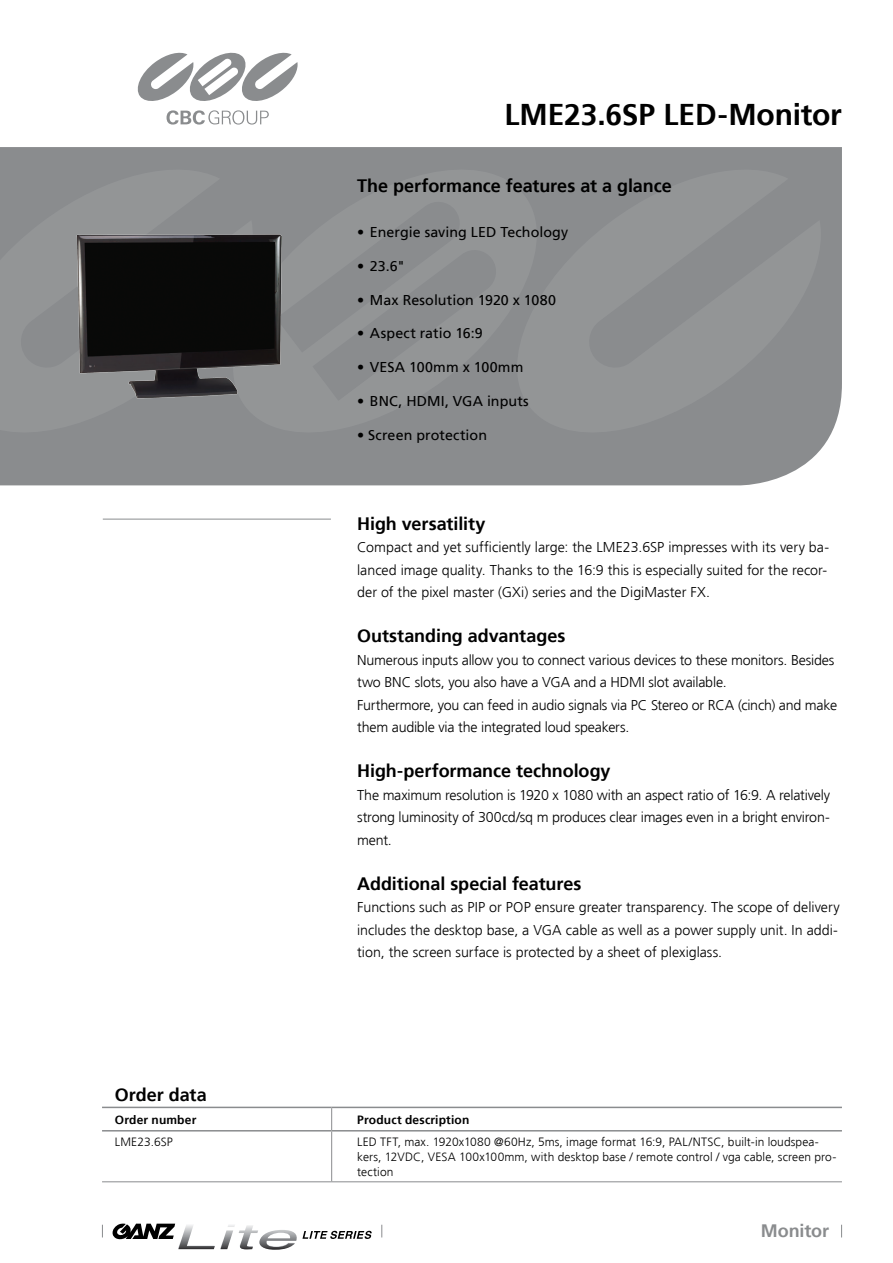
<style>
.page{position:relative;width:893px;height:1263px;background:#fff}
.page>*{position:absolute;margin:0;border:0;box-sizing:border-box;transform-origin:0 0}
.t1{font:700 30px "Frutiger LT Std";letter-spacing:-.005em;color:#000}
.t2{font:700 18px "Frutiger LT Std";letter-spacing:-.005em;color:#000}
.t3{font:700 18px "Frutiger LT Std";letter-spacing:-.005em;color:#8a8c8e}
.t4{font:300 14.25px/22.5px "Frutiger LT Std";letter-spacing:-.005em;color:#000}
.t5{font:14.25px "Frutiger LT Std";letter-spacing:.005em;color:#000}
.t6{font:300 12px/15px "Frutiger LT Std";letter-spacing:.01em;color:#000}
.t7{font:700 12px "Frutiger LT Std";letter-spacing:.015em;color:#000}
</style>
<div class="page">
<svg style="left:841px;top:1225px;width:1px;height:12px"></svg>
<div style="left:0;top:147px;width:842px;height:338px;background:#8a8c8e"></div>
<svg style="left:212px;top:152px;width:345px;height:282px;background:#8d8f91"></svg>
<svg style="left:0;top:157px;width:260px;height:277px;background:#8e9091"></svg>
<div style="left:496px;top:157px;width:325px;height:277px;background:#8f9092"></div>
<hr style="left:103px;top:519px;width:228px;height:1px;background:#8a8c8e">
<img style="left:55px;top:219px;width:257px;height:190px">
<svg style="left:167px;top:110px;width:102px;height:15px"></svg>
<svg style="left:137px;top:52px;width:161px;height:49px"></svg>
<svg style="left:102px;top:1225px;width:1px;height:12px"></svg>
<svg style="left:381px;top:1225px;width:1px;height:12px"></svg>
<svg style="left:113px;top:1223px;width:259px;height:27px"></svg>
<svg style="left:331px;top:1108px;width:1px;height:22px"></svg>
<hr style="left:331px;top:1131px;width:1px;height:50px;background:#8a8c8e">
<hr style="left:102px;top:1181px;width:230px;height:1px;background:#8a8c8e">
<hr style="left:332px;top:1181px;width:510px;height:1px;background:#8a8c8e">
<hr style="left:102px;top:1130px;width:230px;height:1px;background:#8a8c8e">
<hr style="left:332px;top:1130px;width:510px;height:1px;background:#8a8c8e">
<hr style="left:102px;top:1107px;width:230px;height:1px;background:#8a8c8e">
<hr style="left:332px;top:1107px;width:510px;height:1px;background:#8a8c8e">
<h1 class="t1" style="left:504px;top:96px;width:339px">LME23.6SP LED-Monitor</h1>
<p class="t2" style="left:357px;top:175px;width:316px">The performance features at a glance</p>
<p class="t5" style="left:357px;top:224px;width:213px">• Energie saving LED Techology</p>
<p class="t5" style="left:357px;top:257px;width:49px">• 23.6"</p>
<p class="t5" style="left:357px;top:291px;width:200px">• Max Resolution 1920 x 1080</p>
<p class="t5" style="left:357px;top:325px;width:127px">• Aspect ratio 16:9</p>
<p class="t5" style="left:357px;top:359px;width:168px">• VESA 100mm x 100mm</p>
<p class="t5" style="left:357px;top:392px;width:173px">• BNC, HDMI, VGA inputs</p>
<p class="t5" style="left:357px;top:426px;width:131px">• Screen protection</p>
<p class="t2" style="left:357px;top:513px;width:130px">High versatility</p>
<p class="t4" style="left:357px;top:536px;width:473px">Compact and yet sufficiently large: the LME23.6SP impresses with its very ba&shy;lanced image quality. Thanks to the 16:9 this is especially suited for the recor&shy;der of the pixel master (GXi) series and the DigiMaster FX.</p>
<p class="t2" style="left:357px;top:625px;width:210px">Outstanding advantages</p>
<p class="t4" style="left:357px;top:649px;width:481px">Numerous inputs allow you to connect various devices to these monitors. Besides two BNC slots, you also have a VGA and a HDMI slot available.<br>Furthermore, you can feed in audio signals via PC Stereo or RCA (cinch) and make them audible via the integrated loud speakers.</p>
<p class="t2" style="left:357px;top:760px;width:255px">High-performance technology</p>
<p class="t4" style="left:357px;top:784px;width:475px;text-align:justify">The maximum resolution is 1920 x 1080 with an aspect ratio of 16:9. A relatively strong luminosity of 300cd/sq m produces clear images even in a bright environ&shy;ment.</p>
<p class="t2" style="left:357px;top:873px;width:226px">Additional special features</p>
<p class="t4" style="left:357px;top:896px;width:484px;text-align:justify">Functions such as PIP or POP ensure greater transparency. The scope of delivery includes the desktop base, a VGA cable as well as a power supply unit. In addi&shy;tion, the screen surface is protected by a sheet of plexiglass.</p>
<p class="t2" style="left:115px;top:1084px;width:93px">Order data</p>
<p class="t7" style="left:115px;top:1113px;width:83px">Order number</p>
<p class="t7" style="left:357px;top:1113px;width:114px">Product description</p>
<p class="t6" style="left:115px;top:1135px;width:60px">LME23.6SP</p>
<p class="t6" style="left:357px;top:1135px;width:481px">LED TFT, max. 1920x1080 @60Hz, 5ms, image format 16:9, PAL/NTSC, built-in loudspea&shy;kers, 12VDC, VESA 100x100mm, with desktop base / remote control / vga cable, screen pro&shy;tection</p>
<p class="t3" style="left:761px;top:1220px;width:70px">Monitor</p>
</div>
